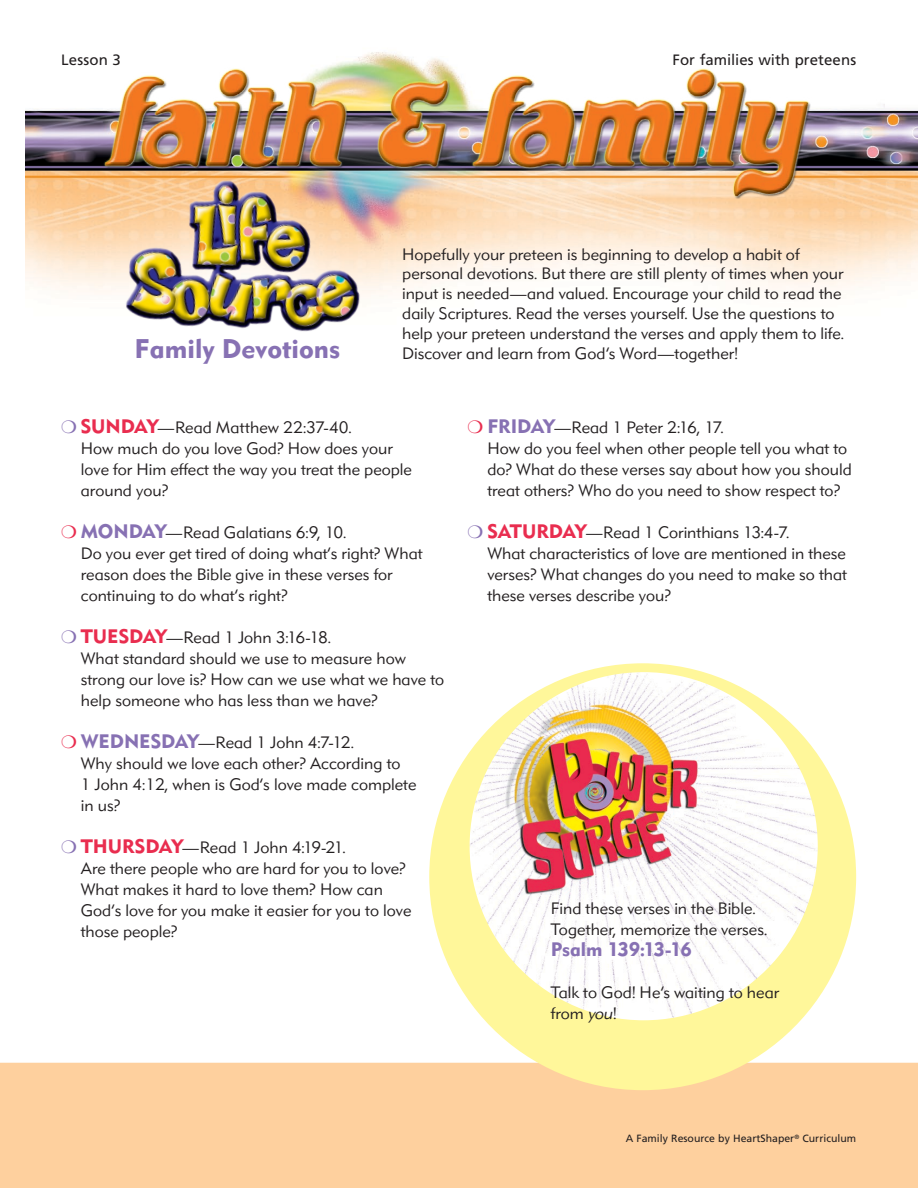
<style>
.page{position:relative;width:918px;height:1188px;background:#fff}
.page>*{position:absolute;margin:0;border:0;box-sizing:border-box;transform-origin:0 0}
.t1{font:700 27px "FH Sans";color:#8771b3}
.t2{font:700 19.5px "FH Sans";letter-spacing:-.02em;color:#8771b3}
.t3{font:300 16.5px/21px "FH Sans";color:#231f20}
.t4{font:15px "Frutiger";letter-spacing:.005em;color:#231f20}
.t5{font:10.5px "Frutiger";color:#231f20}
.s1{font-weight:700;font-size:19.5px;color:#e92d4f}
.s2{font-weight:700;font-size:19.5px;color:#8771b3}
.s3{font-style:italic}
</style>
<div class="page">
<img style="left:26px;top:104px;width:892px;height:193px">
<div style="left:0;top:1063px;width:918px;height:125px;background:#fed09e"></div>
<img style="left:114px;top:204px;width:268px;height:128px">
<img style="left:73px;top:52px;width:772px;height:152px">
<div style="left:429px;top:663px;width:427px;height:427px;background:#fff79a;border-radius:50%"></div>
<img style="left:470px;top:672px;width:348px;height:348px;border-radius:174px">
<p class="t4" style="left:61px;top:51px;width:61px">Lesson 3</p>
<p class="t4" style="left:673px;top:51px;width:185px">For families with preteens</p>
<h1 class="t1" style="left:135px;top:332px;width:207px">Family Devotions</h1>
<p class="t3" style="left:402px;top:244px;width:443px;line-height:19.8px">Hopefully your preteen is beginning to develop a habit of personal devotions. But there are still plenty of times when your input is needed—and valued. Encourage your child to read the daily Scriptures. Read the verses yourself. Use the questions to help your preteen understand the verses and apply them to life.<br>Discover and learn from God’s Word—together!</p>
<p class="t3" style="left:81px;top:417px;width:333px"><span class="s1">SUNDAY</span>—Read Matthew 22:37-40.<br>How much do you love God? How does your love for Him effect the way you treat the people around you?</p>
<p class="t3" style="left:81px;top:522px;width:343px"><span class="s2">MONDAY</span>—Read Galatians 6:9, 10.<br>Do you ever get tired of doing what’s right? What reason does the Bible give in these verses for continuing to do what’s right?</p>
<p class="t3" style="left:81px;top:627px;width:365px"><span class="s1">TUESDAY</span>—Read 1 John 3:16-18.<br>What standard should we use to measure how strong our love is? How can we use what we have to help someone who has less than we have?</p>
<p class="t3" style="left:81px;top:732px;width:337px"><span class="s2">WEDNESDAY</span>—Read 1 John 4:7-12.<br>Why should we love each other? According to<br>1 John 4:12, when is God’s love made complete in us?</p>
<p class="t3" style="left:81px;top:837px;width:332px"><span class="s1">THURSDAY</span>—Read 1 John 4:19-21.<br>Are there people who are hard for you to love?<br>What makes it hard to love them? How can God’s love for you make it easier for you to love those people?</p>
<p class="t3" style="left:487px;top:417px;width:366px"><span class="s2">FRIDAY</span>—Read 1 Peter 2:16, 17.<br>How do you feel when other people tell you what to do? What do these verses say about how you should treat others? Who do you need to show respect to?</p>
<p class="t3" style="left:487px;top:522px;width:361px"><span class="s1">SATURDAY</span>—Read 1 Corinthians 13:4-7.<br>What characteristics of love are mentioned in these verses? What changes do you need to make so that these verses describe you?</p>
<p class="t3" style="left:551px;top:897px;width:218px">Find these verses in the Bible.<br>Together, memorize the verses.</p>
<p class="t2" style="left:551px;top:937px;width:143px">Psalm 139:13-16</p>
<p class="t3" style="left:551px;top:981px;width:230px">Talk to God! He’s waiting to hear from <span class="s3">you</span>!</p>
<p class="t5" style="left:626px;top:1132px;width:232px">A Family Resource by HeartShaper<sup>®</sup> Curriculum</p>
</div>
